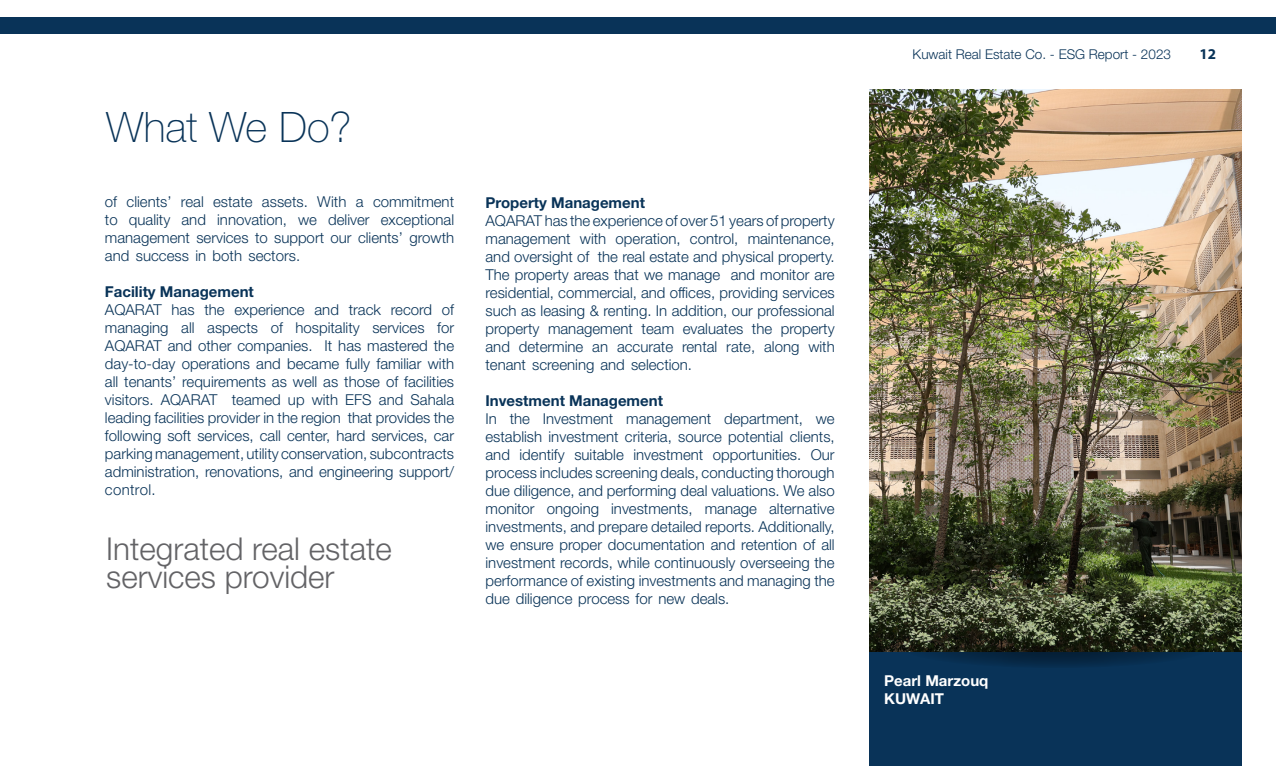
<style>
.page{position:relative;width:1276px;height:766px;background:#fff}
.page>*{position:absolute;margin:0;border:0;box-sizing:border-box;transform-origin:0 0}
.t1{font:100 42px "Helvetica Neue LT Std";color:#093358}
.t2{font:300 31.5px/28.5px "Helvetica Neue LT Std";color:#636366}
.t3{font:300 15px/18px "Helvetica Neue LT Std";color:#093358;text-align:justify}
.t4{font:700 15px "Helvetica Neue LT Std";color:#093358}
.t5{font:700 15px "Helvetica Neue LT Std";color:#fff}
.t6{font:700 15px "Myriad Pro";color:#093358}
.t7{font:300 13.5px "Helvetica Neue LT Std";color:#093358}
</style>
<div class="page">
<div style="left:0;top:17px;width:1276px;height:17px;background:#093358"></div>
<div style="left:870px;top:111px;width:372px;height:654px;background:#093358"></div>
<svg style="left:899px;top:625px;width:313px;height:43px;fill:#072946"></svg>
<img style="left:870px;top:89px;width:372px;height:562px">
<p class="t1" style="left:106px;top:103px;width:247px">What We Do?</p>
<p class="t3" style="left:105px;top:192px;width:351px">of clients’ real estate assets. With a commitment to quality and innovation, we deliver exceptional management services to support our clients’ growth and success in both sectors.</p>
<p class="t4" style="left:105px;top:282px;width:150px">Facility Management</p>
<p class="t3" style="left:105px;top:300px;width:351px">AQARAT has the experience and track record of managing all aspects of hospitality services for AQARAT and other companies. It has mastered the day-to-day operations and became fully familiar with all tenants’ requirements as well as those of facilities visitors. AQARAT teamed up with EFS and Sahala leading facilities provider in the region that provides the following soft services, call center, hard services, car parking management, utility conservation, subcontracts administration, renovations, and engineering support/ control.</p>
<p class="t2" style="left:106px;top:533px;width:287px">Integrated real estate services provider</p>
<p class="t4" style="left:485px;top:193px;width:161px">Property Management</p>
<p class="t3" style="left:485px;top:211px;width:351px">AQARAT has the experience of over 51 years of property management with operation, control, maintenance, and oversight of the real estate and physical property.<br>The property areas that we manage and monitor are residential, commercial, and offices, providing services such as leasing &amp; renting. In addition, our professional property management team evaluates the property and determine an accurate rental rate, along with tenant screening and selection.</p>
<p class="t4" style="left:485px;top:391px;width:179px">Investment Management</p>
<p class="t3" style="left:485px;top:409px;width:351px">In the Investment management department, we establish investment criteria, source potential clients, and identify suitable investment opportunities. Our process includes screening deals, conducting thorough due diligence, and performing deal valuations. We also monitor ongoing investments, manage alternative investments, and prepare detailed reports. Additionally, we ensure proper documentation and retention of all investment records, while continuously overseeing the performance of existing investments and managing the due diligence process for new deals.</p>
<p class="t7" style="left:912px;top:46px;width:260px">Kuwait Real Estate Co. - ESG Report - 2023</p>
<p class="t6" style="left:1199px;top:44px;width:18px">12</p>
<p class="t5" style="left:884px;top:670px;width:106px">Pearl Marzouq</p>
<p class="t5" style="left:884px;top:688px;width:61px">KUWAIT</p>
</div>
